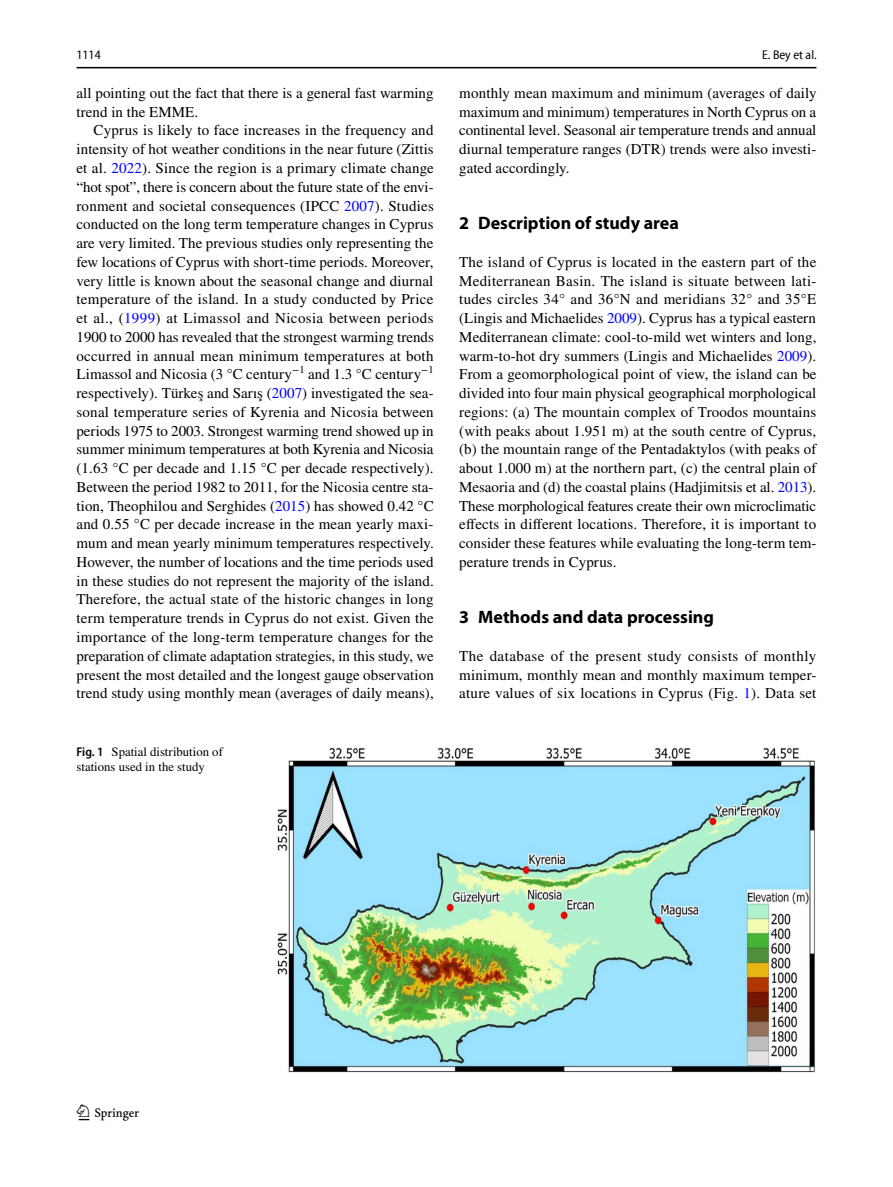
<style>
.page{position:relative;width:893px;height:1187px;background:#fff}
.page>*{position:absolute;margin:0;border:0;box-sizing:border-box;transform-origin:0 0}
.t1{font:22.5px "Springnew Regular 2";color:#000}
.t2{font:700 18px "Myriad Pro";color:#000}
.t3{font:15px/18.8px "STIX";letter-spacing:.005em;color:#000;text-align:justify}
.t4{font:12.75px/15px "STIX";color:#000}
.t5{font:semi-condensed 12.75px "Myriad Pro Unic";color:#000}
.s1{color:#00f}
.s2{font-family:"Myriad Pro";font-weight:600;font-stretch:semi-condensed}
</style>
<div class="page">
<hr style="left:77px;top:67px;width:739px;height:1px;background:#000">
<img style="left:277px;top:747px;width:538px;height:326px">
<p class="t5" style="left:77px;top:50px;width:26px">1114</p>
<p class="t5" style="left:762px;top:50px;width:56px">E. Bey et al.</p>
<p class="t3" style="left:77px;top:84px;width:359px">all pointing out the fact that there is a general fast warming trend in the EMME.</p>
<p class="t3" style="left:77px;top:122px;width:359px;text-indent:17px">Cyprus is likely to face increases in the frequency and intensity of hot weather conditions in the near future (Zittis et al. <span class="s1">2022</span>). Since the region is a primary climate change “hot spot”, there is concern about the future state of the envi&shy;ronment and societal consequences (IPCC <span class="s1">2007</span>). Studies conducted on the long term temperature changes in Cyprus are very limited. The previous studies only representing the few locations of Cyprus with short-time periods. Moreover, very little is known about the seasonal change and diurnal temperature of the island. In a study conducted by Price et al., (<span class="s1">1999</span>) at Limassol and Nicosia between periods 1900 to 2000 has revealed that the strongest warming trends occurred in annual mean minimum temperatures at both Limassol and Nicosia (3 °C century<sup>−1</sup> and 1.3 °C century<sup>−1 </sup>respectively). Türkeş and Sarış (<span class="s1">2007</span>) investigated the sea&shy;sonal temperature series of Kyrenia and Nicosia between periods 1975 to 2003. Strongest warming trend showed up in summer minimum temperatures at both Kyrenia and Nicosia (1.63 °C per decade and 1.15 °C per decade respectively).<br>Between the period 1982 to 2011, for the Nicosia centre sta&shy;tion, Theophilou and Serghides (<span class="s1">2015</span>) has showed 0.42 °C and 0.55 °C per decade increase in the mean yearly maxi&shy;mum and mean yearly minimum temperatures respectively.<br>However, the number of locations and the time periods used in these studies do not represent the majority of the island.<br>Therefore, the actual state of the historic changes in long term temperature trends in Cyprus do not exist. Given the importance of the long-term temperature changes for the preparation of climate adaptation strategies, in this study, we present the most detailed and the longest gauge observation trend study using monthly mean (averages of daily means),</p>
<p class="t4" style="left:77px;top:744px;width:148px"><span class="s2">Fig. 1</span> Spatial distribution of stations used in the study</p>
<p class="t3" style="left:459px;top:84px;width:359px">monthly mean maximum and minimum (averages of daily maximum and minimum) temperatures in North Cyprus on a continental level. Seasonal air temperature trends and annual diurnal temperature ranges (DTR) trends were also investi&shy;gated accordingly.</p>
<p class="t2" style="left:459px;top:211px;width:221px">2 Description of study area</p>
<p class="t3" style="left:459px;top:253px;width:359px">The island of Cyprus is located in the eastern part of the Mediterranean Basin. The island is situate between lati&shy;tudes circles 34° and 36°N and meridians 32° and 35°E (Lingis and Michaelides <span class="s1">2009</span>). Cyprus has a typical eastern Mediterranean climate: cool-to-mild wet winters and long, warm-to-hot dry summers (Lingis and Michaelides <span class="s1">2009</span>).<br>From a geomorphological point of view, the island can be divided into four main physical geographical morphological regions: (a) The mountain complex of Troodos mountains (with peaks about 1.951 m) at the south centre of Cyprus, (b) the mountain range of the Pentadaktylos (with peaks of about 1.000 m) at the northern part, (c) the central plain of Mesaoria and (d) the coastal plains (Hadjimitsis et al. <span class="s1">2013</span>).<br>These morphological features create their own microclimatic effects in different locations. Therefore, it is important to consider these features while evaluating the long-term tem&shy;perature trends in Cyprus.</p>
<p class="t2" style="left:459px;top:605px;width:256px">3 Methods and data processing</p>
<p class="t3" style="left:459px;top:647px;width:359px">The database of the present study consists of monthly minimum, monthly mean and monthly maximum temper&shy;ature values of six locations in Cyprus (Fig. <span class="s1">1</span>). Data set</p>
<h1 class="t1" style="left:79px;top:1104px;width:62px">1 3</h1>
</div>
